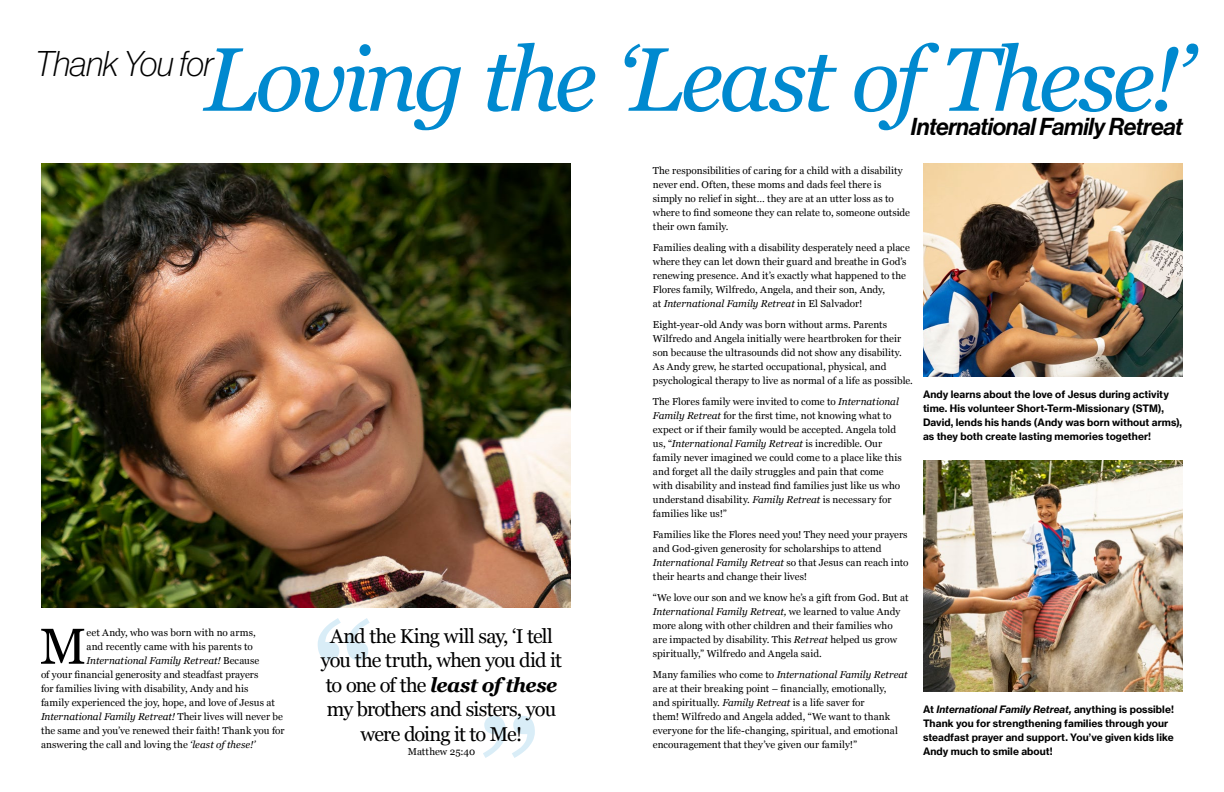
<style>
.page{position:relative;width:1224px;height:792px;background:#fff}
.page>*{position:absolute;margin:0;border:0;box-sizing:border-box;transform-origin:0 0}
.t1{font:160px "Georgia";color:#0089cf}
.t2{font:italic 90px "Georgia";letter-spacing:-.045em;color:#0089cf}
.t3{font:50.4px "Georgia";color:#000}
.t4{font:italic 100 35px "Haas Grot Disp 36";letter-spacing:-.01em;color:#000}
.t5{font:italic 500 24px "Haas Grot Disp 66";letter-spacing:-.015em;color:#000}
.t6{font:20px/24.5px "Georgia";letter-spacing:-.045em;color:#000;text-align:center}
.t7{font:10px/14px "Georgia";letter-spacing:.005em;color:#000}
.t8{font:700 10px/14px "N Haas Grotesk TX Pro";letter-spacing:.01em;color:#000}
.t9{font:italic 10px "Georgia";color:#000}
.s1{font-style:normal}
.s2{font-style:italic}
.s3{font-weight:700;font-style:italic}
</style>
<div class="page">
<img style="left:41px;top:163px;width:530px;height:445px">
<img style="left:923px;top:461px;width:260px;height:231px">
<img style="left:923px;top:163px;width:260px;height:214px">
<h2 class="t2" style="left:204px;top:14px;width:991px">Loving the ‘Least of These!’</h2>
<h3 class="t4" style="left:35px;top:44px;width:180px">Thank You for</h3>
<h3 class="t5" style="left:911px;top:113px;width:274px">International Family Retreat</h3>
<h3 class="t3" style="left:40px;top:610px;width:48px">M</h3>
<p class="t7" style="left:87px;top:625px;width:171px">eet Andy, who was born with no arms,</p>
<p class="t7" style="left:87px;top:639px;width:168px">and recently came with his parents to</p>
<p class="t9" style="left:87px;top:653px;width:174px">International Family Retreat! <span class="s1">Because</span></p>
<p class="t7" style="left:41px;top:667px;width:219px">of your financial generosity and steadfast prayers</p>
<p class="t7" style="left:41px;top:681px;width:209px">for families living with disability, Andy and his</p>
<p class="t7" style="left:41px;top:695px;width:235px">family experienced the joy, hope, and love of Jesus at</p>
<p class="t9" style="left:41px;top:709px;width:244px">International Family Retreat! <span class="s1">Their lives will never be</span></p>
<p class="t7" style="left:41px;top:723px;width:245px">the same and you’ve renewed their faith! Thank you for</p>
<p class="t7" style="left:41px;top:737px;width:216px">answering the call and loving the <span class="s2">‘least of these!’</span></p>
<h1 class="t1" style="left:312px;top:565px;width:67px">“</h1>
<h3 class="t6" style="left:321px;top:623px;width:243px">And the King will say, ‘I tell you the truth, when you did it to one of the <span class="s3">least of these </span>my brothers and sisters, you were doing it to Me!</h3>
<p class="t7" style="left:408px;top:744px;width:69px">Matthew 25:40</p>
<h1 class="t1" style="left:475px;top:663px;width:67px">”</h1>
<p class="t7" style="left:653px;top:163px;width:258px">The responsibilities of caring for a child with a disability never end. Often, these moms and dads feel there is simply no relief in sight… they are at an utter loss as to where to find someone they can relate to, someone outside their own family.</p>
<p class="t7" style="left:653px;top:240px;width:258px">Families dealing with a disability desperately need a place where they can let down their guard and breathe in God’s renewing presence. And it’s exactly what happened to the Flores family, Wilfredo, Angela, and their son, Andy,<br>at <span class="s2">International Family Retreat</span> in El Salvador!</p>
<p class="t7" style="left:653px;top:317px;width:261px">Eight-year-old Andy was born without arms. Parents Wilfredo and Angela initially were heartbroken for their son because the ultrasounds did not show any disability.<br>As Andy grew, he started occupational, physical, and psychological therapy to live as normal of a life as possible.</p>
<p class="t7" style="left:653px;top:394px;width:250px">The Flores family were invited to come to <span class="s2">International Family Retreat</span> for the first time, not knowing what to expect or if their family would be accepted. Angela told us, “<span class="s2">International Family Retreat</span> is incredible. Our family never imagined we could come to a place like this and forget all the daily struggles and pain that come with disability and instead find families just like us who understand disability. <span class="s2">Family Retreat</span> is necessary for families like us!”</p>
<p class="t7" style="left:653px;top:527px;width:257px">Families like the Flores need you! They need your prayers and God-given generosity for scholarships to attend <span class="s2">International Family Retreat</span> so that Jesus can reach into their hearts and change their lives!</p>
<p class="t7" style="left:653px;top:590px;width:257px">“We love our son and we know he’s a gift from God. But at <span class="s2">International Family Retreat,</span> we learned to value Andy more along with other children and their families who are impacted by disability. This <span class="s2">Retreat</span> helped us grow spiritually,” Wilfredo and Angela said.</p>
<p class="t7" style="left:653px;top:667px;width:256px">Many families who come to <span class="s2">International Family Retreat </span>are at their breaking point – financially, emotionally,<br>and spiritually. <span class="s2">Family Retreat</span> is a life saver for<br>them! Wilfredo and Angela added, “We want to thank everyone for the life-changing, spiritual, and emotional encouragement that they’ve given our family!”</p>
<p class="t8" style="left:923px;top:387px;width:261px">Andy learns about the love of Jesus during activity time. His volunteer Short-Term-Missionary (STM), David, lends his hands (Andy was born without arms), as they both create lasting memories together!</p>
<p class="t8" style="left:923px;top:702px;width:252px">At <span class="s2">International Family Retreat,</span> anything is possible!<br>Thank you for strengthening families through your steadfast prayer and support. You’ve given kids like Andy much to smile about!</p>
</div>
